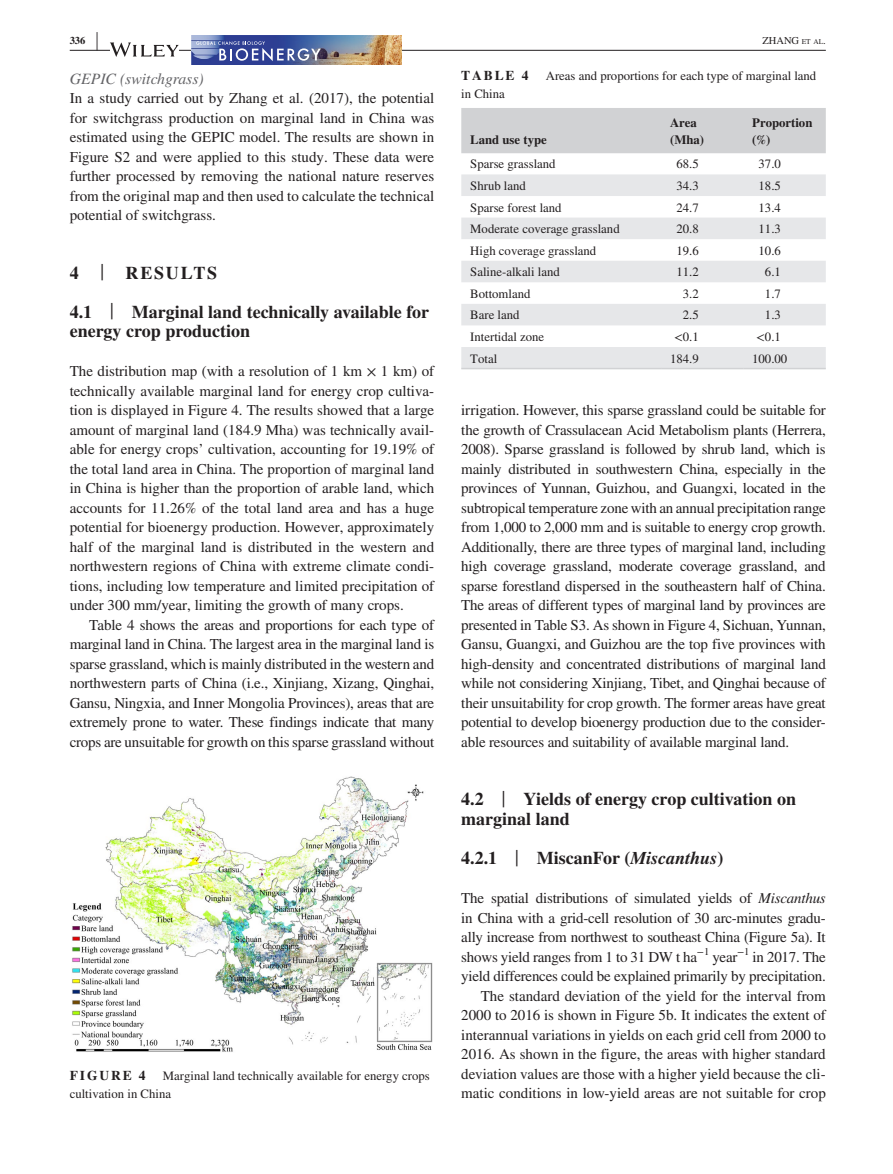
<style>
.page{position:relative;width:893px;height:1174px;background:#fff}
.page>*{position:absolute;margin:0;border:0;box-sizing:border-box;transform-origin:0 0}
.t1{font:700 25.95px "STIX";color:#231f20;scale:.36 1}
.t2{font:700 18px/39px "STIX";color:#231f20}
.t3{font:italic 15.75px "STIX";color:#636366}
.t4{font:15px/19.5px "STIX";color:#231f20;text-align:justify}
.t5{font:700 13.5px "STIX";letter-spacing:.14em;color:#231f20}
.t6{font:12.75px/18px "STIX";color:#231f20}
.t7{font:700 12.75px/17.2px "STIX";color:#231f20}
.t8{font:10.5px "STIX";color:#231f20}
.t9{font:10.5px "STIX";color:#231f20}
.t10{font:700 10.5px "STIX";color:#231f20}
.s1{font-size:7.35px}
.s2{font-weight:400;font-size:23.7px}
.s3{font-style:italic}
</style>
<div class="page">
<hr style="left:70px;top:50px;width:756px;height:1px;background:#231f20">
<svg style="left:110px;top:42px;width:69px;height:15px"></svg>
<img style="left:191px;top:35px;width:210px;height:30px">
<svg style="left:196px;top:41px;width:125px;height:20px;background:#6978b0"></svg>
<img style="left:72px;top:776px;width:361px;height:276px">
<div style="left:461px;top:108px;width:365px;height:45px;background:#d1d2d4"></div>
<svg style="left:461px;top:174px;width:365px;height:194px;fill:#e6e7e9"></svg>
<hr style="left:461px;top:368px;width:200px;height:1px;background:#d1d2d4">
<hr style="left:661px;top:368px;width:82px;height:1px;background:#d1d2d4">
<hr style="left:743px;top:368px;width:83px;height:1px;background:#d1d2d4">
<p class="t10" style="left:70px;top:34px;width:17px">336</p>
<h1 class="t1" style="left:96px;top:26px;width:7px">|</h1>
<p class="t8" style="left:762px;top:33px;width:65px">ZHANG <span class="s1">et al</span>.</p>
<p class="t3" style="left:70px;top:68px;width:136px">GEPIC (switchgrass)</p>
<p class="t4" style="left:70px;top:89px;width:366px">In a study carried out by Zhang et al. (2017), the potential for switchgrass production on marginal land in China was estimated using the GEPIC model. The results are shown in Figure S2 and were applied to this study. These data were further processed by removing the national nature reserves from the original map and then used to calculate the technical potential of switchgrass.</p>
<p class="t5" style="left:461px;top:68px;width:69px">TABLE 4</p>
<p class="t6" style="left:546px;top:68px;width:272px">Areas and proportions for each type of marginal land</p>
<p class="t6" style="left:461px;top:86px;width:45px">in China</p>
<p class="t7" style="left:470px;top:131px;width:78px">Land use type</p>
<p class="t7" style="left:670px;top:114px;width:35px">Area (Mha)</p>
<p class="t7" style="left:752px;top:114px;width:62px">Proportion (%)</p>
<p class="t6" style="left:470px;top:156px;width:87px">Sparse grassland</p>
<p class="t6" style="left:676px;top:156px;width:24px">68.5</p>
<p class="t6" style="left:759px;top:156px;width:24px">37.0</p>
<p class="t6" style="left:470px;top:178px;width:57px">Shrub land</p>
<p class="t6" style="left:676px;top:178px;width:24px">34.3</p>
<p class="t6" style="left:759px;top:178px;width:24px">18.5</p>
<p class="t6" style="left:470px;top:199px;width:93px">Sparse forest land</p>
<p class="t6" style="left:676px;top:199px;width:24px">24.7</p>
<p class="t6" style="left:759px;top:199px;width:24px">13.4</p>
<p class="t6" style="left:470px;top:221px;width:151px">Moderate coverage grassland</p>
<p class="t6" style="left:676px;top:221px;width:24px">20.8</p>
<p class="t6" style="left:759px;top:221px;width:24px">11.3</p>
<p class="t6" style="left:470px;top:242px;width:128px">High coverage grassland</p>
<p class="t6" style="left:676px;top:242px;width:24px">19.6</p>
<p class="t6" style="left:759px;top:242px;width:24px">10.6</p>
<p class="t6" style="left:470px;top:264px;width:91px">Saline-alkali land</p>
<p class="t6" style="left:676px;top:264px;width:24px">11.2</p>
<p class="t6" style="left:765px;top:264px;width:17px">6.1</p>
<p class="t6" style="left:470px;top:285px;width:62px">Bottomland</p>
<p class="t6" style="left:683px;top:285px;width:17px">3.2</p>
<p class="t6" style="left:765px;top:285px;width:17px">1.7</p>
<p class="t6" style="left:470px;top:307px;width:51px">Bare land</p>
<p class="t6" style="left:683px;top:307px;width:17px">2.5</p>
<p class="t6" style="left:765px;top:307px;width:17px">1.3</p>
<p class="t6" style="left:470px;top:328px;width:76px">Intertidal zone</p>
<p class="t6" style="left:674px;top:328px;width:26px">&lt;0.1</p>
<p class="t6" style="left:756px;top:328px;width:26px">&lt;0.1</p>
<p class="t6" style="left:470px;top:350px;width:28px">Total</p>
<p class="t6" style="left:670px;top:350px;width:30px">184.9</p>
<p class="t6" style="left:752px;top:350px;width:37px">100.00</p>
<p class="t2" style="left:70px;top:253px;width:361px">4 <span class="s2">|</span> RESULTS<br>4.1 <span class="s2">|</span> Marginal land technically available for</p>
<p class="t2" style="left:70px;top:311px;width:182px">energy crop production</p>
<p class="t4" style="left:70px;top:362px;width:366px">The distribution map (with a resolution of 1 km × 1 km) of technically available marginal land for energy crop cultiva&shy;tion is displayed in Figure 4. The results showed that a large amount of marginal land (184.9 Mha) was technically avail&shy;able for energy crops’ cultivation, accounting for 19.19% of the total land area in China. The proportion of marginal land in China is higher than the proportion of arable land, which accounts for 11.26% of the total land area and has a huge potential for bioenergy production. However, approximately half of the marginal land is distributed in the western and northwestern regions of China with extreme climate condi&shy;tions, including low temperature and limited precipitation of under 300 mm/year, limiting the growth of many crops.</p>
<p class="t4" style="left:70px;top:616px;width:366px;text-indent:20px">Table 4 shows the areas and proportions for each type of marginal land in China. The largest area in the marginal land is sparse grassland, which is mainly distributed in the western and northwestern parts of China (i.e., Xinjiang, Xizang, Qinghai, Gansu, Ningxia, and Inner Mongolia Provinces), areas that are extremely prone to water. These findings indicate that many crops are unsuitable for growth on this sparse grassland without</p>
<p class="t4" style="left:461px;top:401px;width:366px">irrigation. However, this sparse grassland could be suitable for the growth of Crassulacean Acid Metabolism plants (Herrera, 2008). Sparse grassland is followed by shrub land, which is mainly distributed in southwestern China, especially in the provinces of Yunnan, Guizhou, and Guangxi, located in the subtropical temperature zone with an annual precipitation range from 1,000 to 2,000 mm and is suitable to energy crop growth.<br>Additionally, there are three types of marginal land, including high coverage grassland, moderate coverage grassland, and sparse forestland dispersed in the southeastern half of China.<br>The areas of different types of marginal land by provinces are presented in Table S3. As shown in Figure 4, Sichuan, Yunnan, Gansu, Guangxi, and Guizhou are the top five provinces with high-density and concentrated distributions of marginal land while not considering Xinjiang, Tibet, and Qinghai because of their unsuitability for crop growth. The former areas have great potential to develop bioenergy production due to the consider&shy;able resources and suitability of available marginal land.</p>
<p class="t5" style="left:70px;top:1067px;width:77px">FIGURE 4</p>
<p class="t6" style="left:70px;top:1067px;width:362px;text-indent:93px">Marginal land technically available for energy crops cultivation in China</p>
<p class="t2" style="left:461px;top:789px;width:336px;line-height:19.5px">4.2 <span class="s2">|</span> Yields of energy crop cultivation on marginal land</p>
<p class="t2" style="left:461px;top:838px;width:264px">4.2.1 <span class="s2">|</span> MiscanFor (<span class="s3">Miscanthus</span>)</p>
<p class="t4" style="left:461px;top:889px;width:366px">The spatial distributions of simulated yields of <span class="s3">Miscanthus </span>in China with a grid-cell resolution of 30 arc-minutes gradu&shy;ally increase from northwest to southeast China (Figure 5a). It shows yield ranges from 1 to 31 DW t ha</p>
<p class="t9" style="left:737px;top:944px;width:14px">−1</p>
<p class="t4" style="left:461px;top:947px;width:366px;text-align:right">in 2017. The<br>yield differences could be explained primarily by precipitation.<br>The standard deviation of the yield for the interval from 2000 to 2016 is shown in Figure 5b. It indicates the extent of interannual variations in yields on each grid cell from 2000 to 2016. As shown in the figure, the areas with higher standard deviation values are those with a higher yield because the cli&shy;matic conditions in low-yield areas are not suitable for crop</p>
<p class="t9" style="left:697px;top:944px;width:14px">−1</p>
<p class="t4" style="left:712px;top:947px;width:27px">year</p>
</div>
